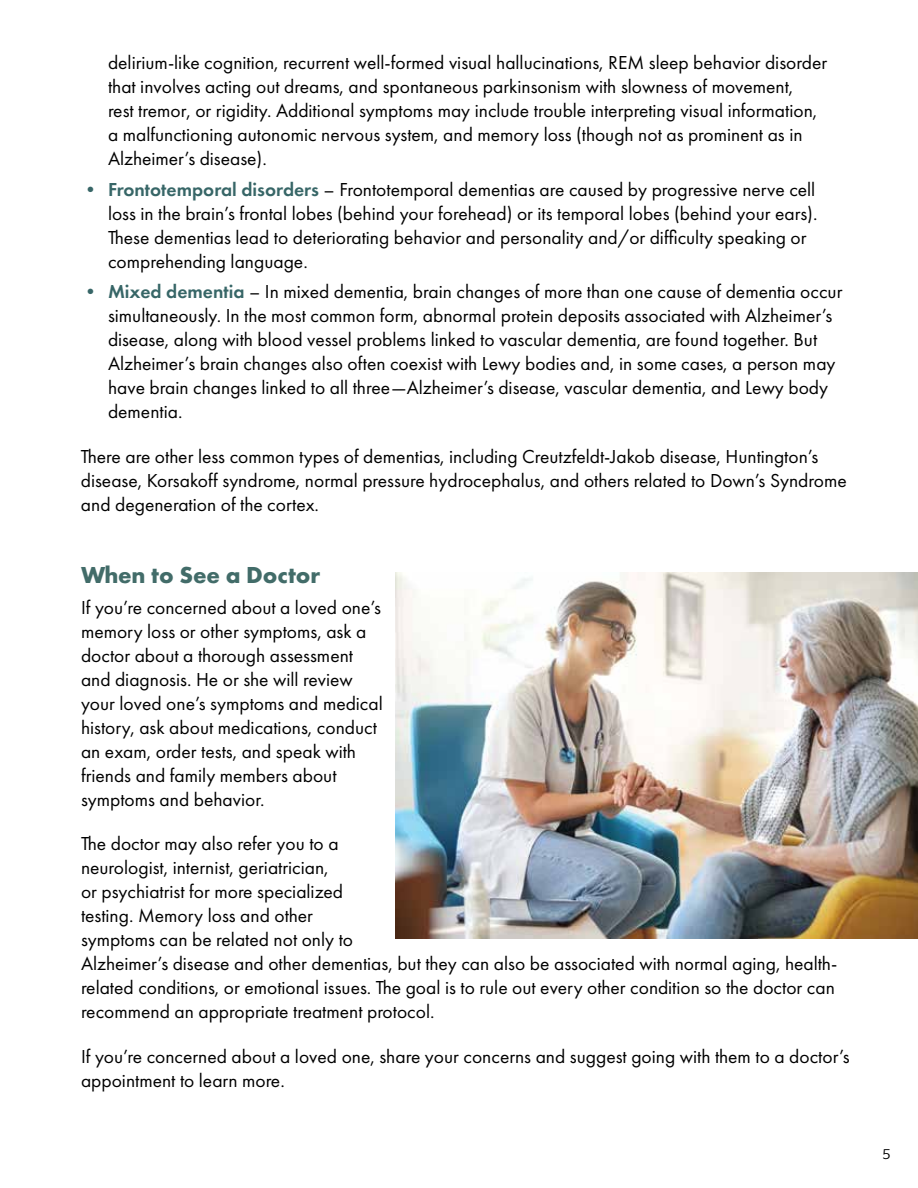
<style>
.page{position:relative;width:918px;height:1188px;background:#fff}
.page>*{position:absolute;margin:0;border:0;box-sizing:border-box;transform-origin:0 0}
.t1{font:700 24px "Futura PT";color:#426c69}
.t2{font:19.5px/24px "Futura PT";color:#000}
.t3{font:15px "Gibbs";color:#000}
.s1{font-weight:600;color:#376667}
</style>
<div class="page">
<img style="left:395px;top:572px;width:523px;height:367px">
<p class="t2" style="left:108px;top:50px;width:721px">delirium-like cognition, recurrent well-formed visual hallucinations, REM sleep behavior disorder that involves acting out dreams, and spontaneous parkinsonism with slowness of movement,<br>rest tremor, or rigidity. Additional symptoms may include trouble interpreting visual information, a malfunctioning autonomic nervous system, and memory loss (though not as prominent as in Alzheimer’s disease).</p>
<p class="t2" style="left:108px;top:177px;width:711px;text-indent:-27px"><span class="s1">• Frontotemporal disorders</span> – Frontotemporal dementias are caused by progressive nerve cell loss in the brain’s frontal lobes (behind your forehead) or its temporal lobes (behind your ears).<br>These dementias lead to deteriorating behavior and personality and/or difficulty speaking or comprehending language.</p>
<p class="t2" style="left:108px;top:280px;width:736px;text-indent:-27px"><span class="s1">• Mixed dementia</span> – In mixed dementia, brain changes of more than one cause of dementia occur simultaneously. In the most common form, abnormal protein deposits associated with Alzheimer’s disease, along with blood vessel problems linked to vascular dementia, are found together. But Alzheimer’s brain changes also often coexist with Lewy bodies and, in some cases, a person may have brain changes linked to all three—Alzheimer’s disease, vascular dementia, and Lewy body dementia.</p>
<p class="t2" style="left:81px;top:444px;width:767px">There are other less common types of dementias, including Creutzfeldt-Jakob disease, Huntington’s disease, Korsakoff syndrome, normal pressure hydrocephalus, and others related to Down’s Syndrome and degeneration of the cortex.</p>
<p class="t1" style="left:81px;top:560px;width:241px">When to See a Doctor</p>
<p class="t2" style="left:81px;top:596px;width:303px">If you’re concerned about a loved one’s memory loss or other symptoms, ask a doctor about a thorough assessment and diagnosis. He or she will review your loved one’s symptoms and medical history, ask about medications, conduct an exam, order tests, and speak with friends and family members about symptoms and behavior.</p>
<p class="t2" style="left:81px;top:832px;width:758px">The doctor may also refer you to a<br>neurologist, internist, geriatrician,<br>or psychiatrist for more specialized<br>testing. Memory loss and other<br>symptoms can be related not only to<br>Alzheimer’s disease and other dementias, but they can also be associated with normal aging, health&shy;related conditions, or emotional issues. The goal is to rule out every other condition so the doctor can recommend an appropriate treatment protocol.</p>
<p class="t2" style="left:81px;top:1044px;width:770px">If you’re concerned about a loved one, share your concerns and suggest going with them to a doctor’s appointment to learn more.</p>
<p class="t3" style="left:883px;top:1145px;width:10px">5</p>
</div>
